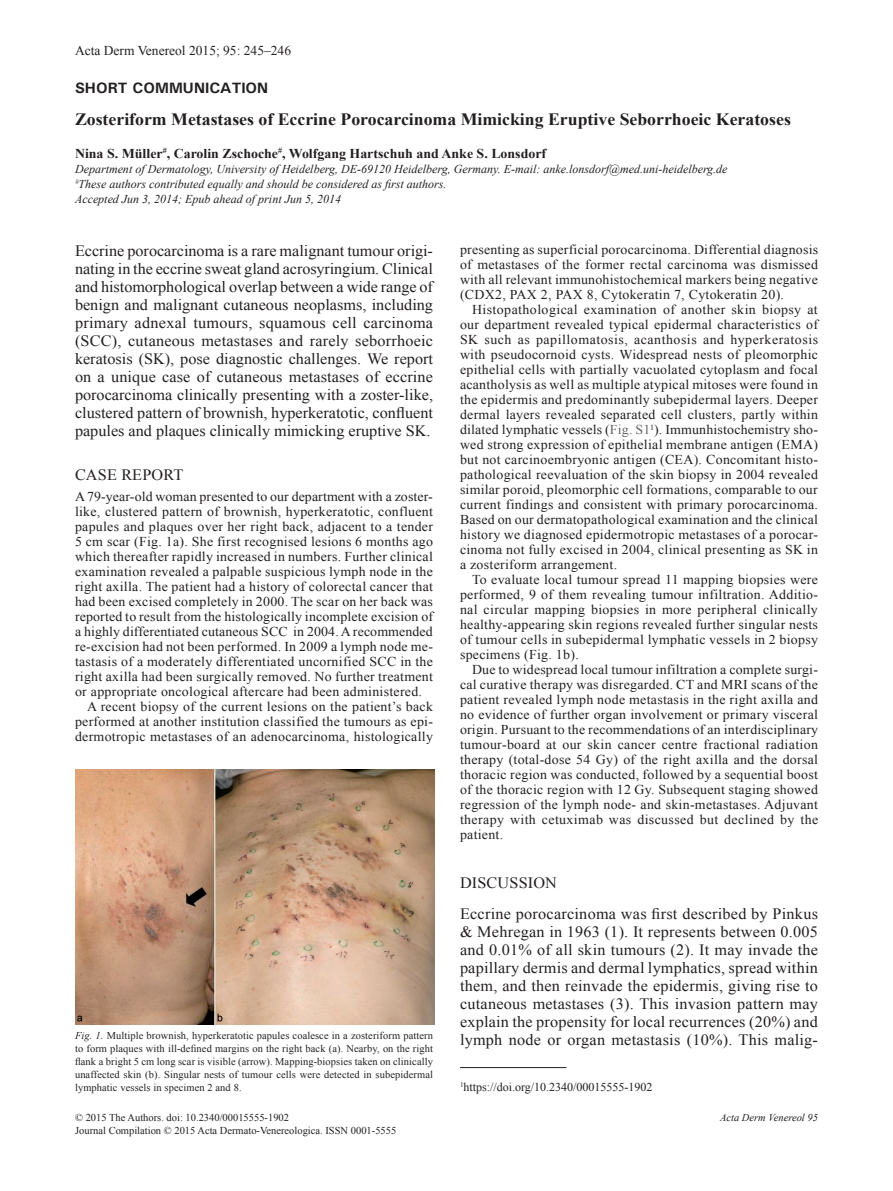
<style>
.page{position:relative;width:893px;height:1191px;background:#fff}
.page>*{position:absolute;margin:0;border:0;box-sizing:border-box;transform-origin:0 0}
.t1{font:700 17.25px "Times New Roman";color:#231f20}
.t2{font:15.75px/18px "Times New Roman";letter-spacing:.015em;color:#231f20;text-align:justify}
.t3{font:700 15px "Univers";color:#231f20}
.t4{font:13.5px/15px "Times New Roman";letter-spacing:.02em;color:#231f20;text-align:justify}
.t5{font:700 13.5px "Times New Roman";color:#231f20}
.t6{font:13.5px "Times New Roman";color:#231f20}
.t7{font:italic 12px/15px "Times New Roman";color:#231f20}
.t8{font:12px "Times New Roman";color:#231f20}
.t9{font:10.5px/13px "Times New Roman";color:#231f20}
.t10{font:italic 10.5px "Times New Roman";color:#231f20}
.s1{font-style:italic}
.s2{color:#636366}
</style>
<div class="page">
<img style="left:75px;top:770px;width:360px;height:254px">
<hr style="left:460px;top:1067px;width:106px;height:1px;background:#231f20">
<p class="t6" style="left:75px;top:42px;width:218px">Acta Derm Venereol 2015; 95: 245–246</p>
<p class="t3" style="left:75px;top:78px;width:195px">SHORT COMMUNICATION</p>
<p class="t1" style="left:75px;top:107px;width:717px">Zosteriform Metastases of Eccrine Porocarcinoma Mimicking Eruptive Seborrhoeic Keratoses</p>
<p class="t5" style="left:75px;top:144px;width:473px">Nina S. Müller<sup>#</sup>, Carolin Zschoche<sup>#</sup>, Wolfgang Hartschuh and Anke S. Lonsdorf</p>
<p class="t7" style="left:75px;top:161px;width:654px">Department of Dermatology, University of Heidelberg, DE-69120 Heidelberg, Germany. E-mail: anke.lonsdorf@med.uni-heidelberg.de <sup>#</sup>These authors contributed equally and should be considered as first authors.<br>Accepted Jun 3, 2014; Epub ahead of print Jun 5, 2014</p>
<p class="t2" style="left:75px;top:241px;width:360px">Eccrine porocarcinoma is a rare malignant tumour origi&shy;nating in the eccrine sweat gland acrosyringium. Clinical and histomorphological overlap between a wide range of benign and malignant cutaneous neoplasms, including primary adnexal tumours, squamous cell carcinoma (SCC), cutaneous metastases and rarely seborrhoeic keratosis (SK), pose diagnostic challenges. We report on a unique case of cutaneous metastases of eccrine porocarcinoma clinically presenting with a zoster-like, clustered pattern of brownish, hyperkeratotic, confluent papules and plaques clinically mimicking eruptive SK.</p>
<p class="t2" style="left:75px;top:465px;width:110px">CASE REPORT</p>
<p class="t4" style="left:75px;top:489px;width:359px">A 79-year-old woman presented to our department with a zoster-</p>
<p class="t4" style="left:75px;top:504px;width:360px">like, clustered pattern of brownish, hyperkeratotic, confluent</p>
<p class="t4" style="left:75px;top:519px;width:360px">papules and plaques over her right back, adjacent to a tender</p>
<p class="t4" style="left:75px;top:534px;width:359px">5 cm scar (Fig. 1a). She first recognised lesions 6 months ago</p>
<p class="t4" style="left:75px;top:549px;width:359px">which thereafter rapidly increased in numbers. Further clinical</p>
<p class="t4" style="left:75px;top:564px;width:359px">examination revealed a palpable suspicious lymph node in the</p>
<p class="t4" style="left:75px;top:579px;width:360px">right axilla. The patient had a history of colorectal cancer that</p>
<p class="t4" style="left:75px;top:594px;width:360px">had been excised completely in 2000. The scar on her back was</p>
<p class="t4" style="left:75px;top:609px;width:360px">reported to result from the histologically incomplete excision of</p>
<p class="t4" style="left:75px;top:624px;width:359px">a highly differentiated cutaneous SCC in 2004. A recommended</p>
<p class="t4" style="left:75px;top:639px;width:359px">re-excision had not been performed. In 2009 a lymph node me-</p>
<p class="t4" style="left:75px;top:654px;width:359px">tastasis of a moderately differentiated uncornified SCC in the</p>
<p class="t4" style="left:75px;top:669px;width:359px">right axilla had been surgically removed. No further treatment</p>
<p class="t4" style="left:75px;top:684px;width:349px">or appropriate oncological aftercare had been administered.</p>
<p class="t4" style="left:87px;top:699px;width:347px">A recent biopsy of the current lesions on the patient’s back</p>
<p class="t4" style="left:75px;top:714px;width:359px">performed at another institution classified the tumours as epi-</p>
<p class="t4" style="left:75px;top:729px;width:359px">dermotropic metastases of an adenocarcinoma, histologically</p>
<p class="t9" style="left:75px;top:1029px;width:360px;text-align:justify"><span class="s1">Fig. 1.</span> Multiple brownish, hyperkeratotic papules coalesce in a zosteriform pattern to form plaques with ill-defined margins on the right back (a). Nearby, on the right flank a bright 5 cm long scar is visible (arrow). Mapping-biopsies taken on clinically unaffected skin (b). Singular nests of tumour cells were detected in subepidermal lymphatic vessels in specimen 2 and 8.</p>
<p class="t9" style="left:75px;top:1110px;width:323px;line-height:13.5px">© 2015 The Authors. doi: 10.2340/00015555-1902<br>Journal Compilation © 2015 Acta Dermato-Venereologica. ISSN 0001-5555</p>
<p class="t4" style="left:460px;top:242px;width:360px">presenting as superficial porocarcinoma. Differential diagnosis of metastases of the former rectal carcinoma was dismissed with all relevant immunohistochemical markers being negative (CDX2, PAX 2, PAX 8, Cytokeratin 7, Cytokeratin 20).</p>
<p class="t4" style="left:460px;top:302px;width:360px;text-indent:12px">Histopathological examination of another skin biopsy at our department revealed typical epidermal characteristics of SK such as papillomatosis, acanthosis and hyperkeratosis with pseudocornoid cysts. Widespread nests of pleomorphic epithelial cells with partially vacuolated cytoplasm and focal acantholysis as well as multiple atypical mitoses were found in the epidermis and predominantly subepidermal layers. Deeper dermal layers revealed separated cell clusters, partly within dilated lymphatic vessels (<span class="s2">Fig. S1</span><sup>1</sup>). Immunhistochemistry sho&shy;wed strong expression of epithelial membrane antigen (EMA) but not carcinoembryonic antigen (CEA). Concomitant histo&shy;pathological reevaluation of the skin biopsy in 2004 revealed similar poroid, pleomorphic cell formations, comparable to our current findings and consistent with primary porocarcinoma.<br>Based on our dermatopathological examination and the clinical history we diagnosed epidermotropic metastases of a porocar&shy;cinoma not fully excised in 2004, clinical presenting as SK in a zosteriform arrangement.</p>
<p class="t4" style="left:460px;top:572px;width:359px;text-indent:12px">To evaluate local tumour spread 11 mapping biopsies were performed, 9 of them revealing tumour infiltration. Additio&shy;nal circular mapping biopsies in more peripheral clinically healthy-appearing skin regions revealed further singular nests of tumour cells in subepidermal lymphatic vessels in 2 biopsy specimens (Fig. 1b).</p>
<p class="t4" style="left:460px;top:662px;width:360px;text-indent:12px">Due to widespread local tumour infiltration a complete surgi&shy;cal curative therapy was disregarded. CT and MRI scans of the patient revealed lymph node metastasis in the right axilla and no evidence of further organ involvement or primary visceral origin. Pursuant to the recommendations of an interdisciplinary tumour-board at our skin cancer centre fractional radiation therapy (total-dose 54 Gy) of the right axilla and the dorsal thoracic region was conducted, followed by a sequential boost of the thoracic region with 12 Gy. Subsequent staging showed regression of the lymph node- and skin-metastases. Adjuvant therapy with cetuximab was discussed but declined by the patient.</p>
<p class="t2" style="left:460px;top:867px;width:359px;line-height:30.8px">DISCUSSION<br>Eccrine porocarcinoma was first described by Pinkus</p>
<p class="t2" style="left:460px;top:922px;width:360px">&amp; Mehregan in 1963 (1). It represents between 0.005 and 0.01% of all skin tumours (2). It may invade the papillary dermis and dermal lymphatics, spread within them, and then reinvade the epidermis, giving rise to cutaneous metastases (3). This invasion pattern may explain the propensity for local recurrences (20%) and lymph node or organ metastasis (10%). This malig-</p>
<p class="t8" style="left:460px;top:1079px;width:194px"><sup>1</sup>https://doi.org/10.2340/00015555-1902</p>
<p class="t10" style="left:720px;top:1110px;width:99px">Acta Derm Venereol 95</p>
</div>
